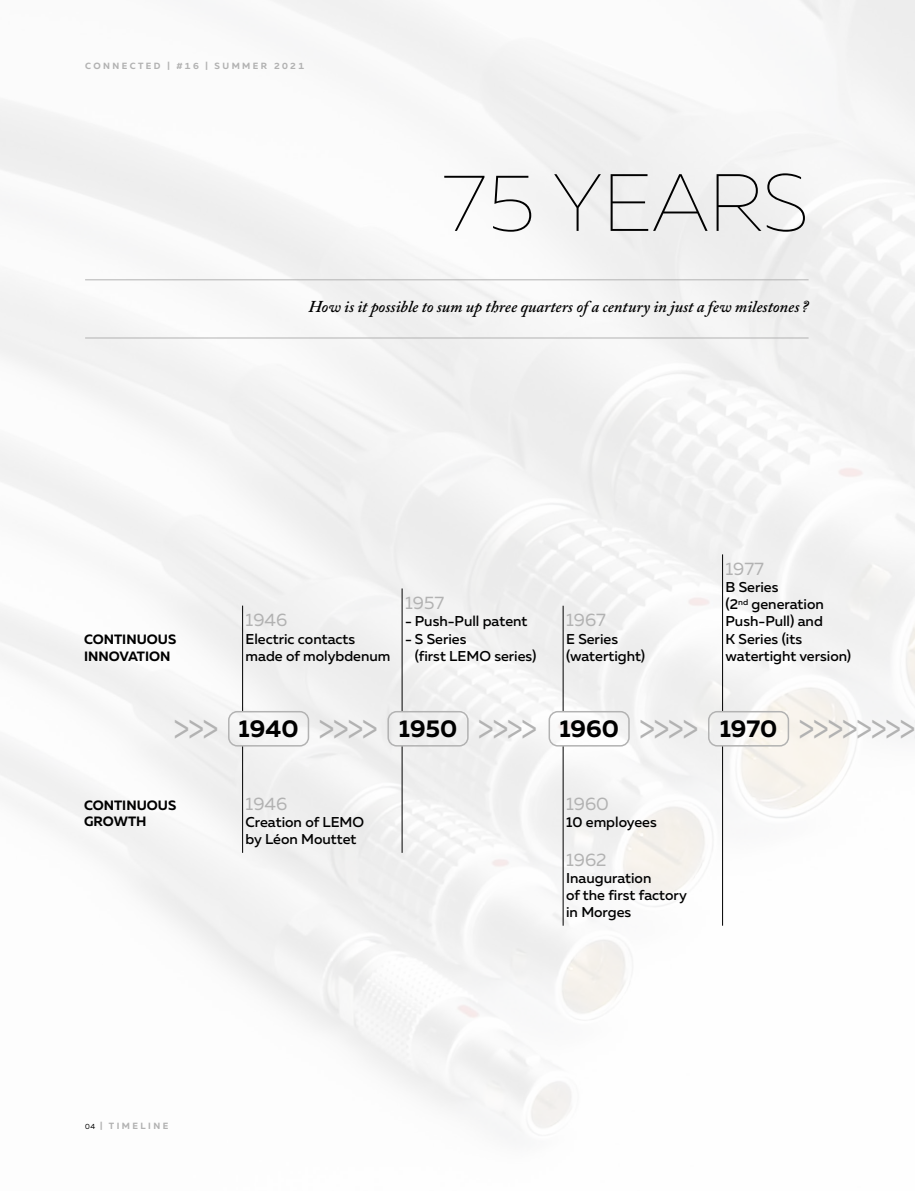
<style>
.page{position:relative;width:915px;height:1191px;background:#fff}
.page>*{position:absolute;margin:0;border:0;box-sizing:border-box;transform-origin:0 0}
.t1{font:100 81px "Muller";letter-spacing:-.01em;color:#000}
.t2{font:300 51px "Muller";color:#b2b2b2;scale:.7 1}
.t3{font:18px "Muller";color:#b2b2b2}
.t4{font:italic 600 16.5px "Adobe Caslon Pro";color:#000}
.t5{font:500 14.25px/17.1px "Muller";color:#000}
.t6{font:700 13.5px/16.2px "Muller";color:#000}
.t7{font:700 9px "Muller";letter-spacing:.27em;color:#b2b2b2}
.s1{font-weight:400;font-size:7.5px;color:#000}
</style>
<div class="page">
<img style="left:0;top:0;width:914px;height:1133px">
<hr style="left:242px;top:746px;width:1px;height:107px;background:#000">
<hr style="left:242px;top:605px;width:1px;height:106px;background:#000">
<hr style="left:401px;top:746px;width:1px;height:107px;background:#000">
<hr style="left:401px;top:588px;width:1px;height:123px;background:#000">
<hr style="left:562px;top:746px;width:1px;height:179px;background:#000">
<hr style="left:562px;top:606px;width:1px;height:105px;background:#000">
<hr style="left:722px;top:746px;width:1px;height:179px;background:#000">
<hr style="left:722px;top:554px;width:1px;height:157px;background:#000">
<div style="left:228px;top:711px;width:81px;height:35px;border:2px solid #b2b2b2;border-radius:9px"></div>
<div style="left:387px;top:711px;width:81px;height:35px;border:2px solid #b2b2b2;border-radius:9px"></div>
<div style="left:548px;top:711px;width:81px;height:35px;border:2px solid #b2b2b2;border-radius:9px"></div>
<div style="left:707px;top:711px;width:81px;height:35px;border:2px solid #b2b2b2;border-radius:9px"></div>
<hr style="left:85px;top:279px;width:723px;height:1px;background:#b2b2b2">
<hr style="left:85px;top:337px;width:723px;height:1px;background:#b2b2b2">
<p class="t7" style="left:85px;top:60px;width:220px">CONNECTED | #16 | SUMMER 2021</p>
<h1 class="t1" style="left:438px;top:156px;width:371px">75 YEARS</h1>
<p class="t4" style="left:308px;top:297px;width:501px">How is it possible to sum up three quarters of a century in just a few milestones ?</p>
<p class="t6" style="left:84px;top:631px;width:94px">CONTINUOUS<br>INNOVATION</p>
<p class="t3" style="left:245px;top:609px;width:43px">1946</p>
<p class="t5" style="left:245px;top:630px;width:146px">Electric contacts made of molybdenum</p>
<p class="t3" style="left:405px;top:592px;width:41px">1957</p>
<p class="t5" style="left:405px;top:613px;width:124px">- Push-Pull patent</p>
<p class="t5" style="left:415px;top:630px;width:123px;text-indent:-10px">- S Series<br>(first LEMO series)</p>
<p class="t3" style="left:566px;top:609px;width:41px">1967</p>
<p class="t5" style="left:566px;top:630px;width:81px">E Series (watertight)</p>
<p class="t3" style="left:725px;top:558px;width:40px">1977</p>
<p class="t5" style="left:725px;top:578px;width:127px">B Series<br>(2<sup>nd</sup> generation<br>Push-Pull) and<br>K Series (its watertight version)</p>
<h2 class="t2" style="left:172px;top:698px;width:1062px">&gt;&gt;&gt; <sup>1940</sup> &gt;&gt;&gt;&gt; <sup>1950</sup> &gt;&gt;&gt;&gt; <sup>1960</sup> &gt;&gt;&gt;&gt; <sup>1970</sup> &gt;&gt;&gt;&gt;&gt;&gt;&gt;&gt;</h2>
<p class="t6" style="left:84px;top:797px;width:94px">CONTINUOUS<br>GROWTH</p>
<p class="t3" style="left:245px;top:792px;width:43px">1946</p>
<p class="t5" style="left:245px;top:813px;width:120px">Creation of LEMO by Léon Mouttet</p>
<p class="t7" style="left:85px;top:1120px;width:85px"><span class="s1">04</span> | TIMELINE</p>
<p class="t3" style="left:566px;top:792px;width:44px">1960</p>
<p class="t5" style="left:566px;top:813px;width:92px">10 employees</p>
<p class="t3" style="left:566px;top:848px;width:42px">1962</p>
<p class="t5" style="left:566px;top:869px;width:122px">Inauguration<br>of the first factory in Morges</p>
</div>
